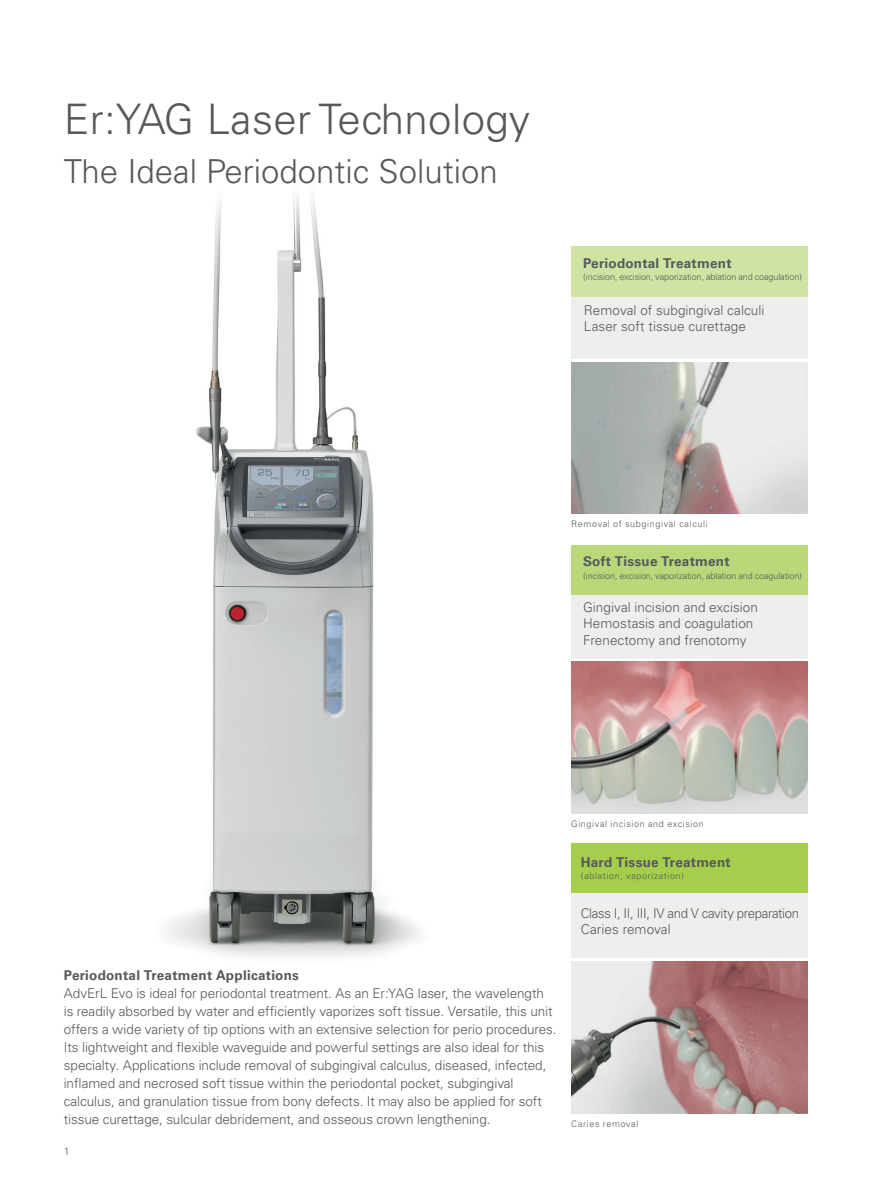
<style>
.page{position:relative;width:893px;height:1191px;background:#fff}
.page>*{position:absolute;margin:0;border:0;box-sizing:border-box;transform-origin:0 0}
.t1{font:300 42px "Univers";letter-spacing:.01em;color:#57585a}
.t2{font:300 33px "Univers";color:#57585a}
.t3{font:300 13.5px/18px "Univers";letter-spacing:-.005em;color:#57585a}
.t4{font:700 13.5px "Univers";letter-spacing:.02em;color:#57585a}
.t5{font:300 13.5px/16.2px "Univers";letter-spacing:-.025em;color:#57585a}
.t6{font:300 10.5px "Univers";color:#57585a}
.t7{font:300 9px "Univers";letter-spacing:-.005em;color:#57585a}
.t8{font:300 9px "Univers";letter-spacing:.07em;color:#57585a}
.t9{font:300 9px "Univers";letter-spacing:.065em;color:#57585a}
</style>
<div class="page">
<img style="left:167px;top:193px;width:253px;height:764px">
<div style="left:571px;top:843px;width:237px;height:50px;background:#a4ce4c"></div>
<div style="left:571px;top:893px;width:237px;height:65px;background:#eeeeef"></div>
<img style="left:571px;top:961px;width:237px;height:152px">
<div style="left:571px;top:247px;width:237px;height:50px;background:#cfe3a3"></div>
<div style="left:571px;top:297px;width:237px;height:61px;background:#eeeeef"></div>
<img style="left:571px;top:362px;width:237px;height:151px">
<div style="left:571px;top:545px;width:237px;height:50px;background:#bad879"></div>
<div style="left:571px;top:595px;width:237px;height:63px;background:#eeeeef"></div>
<img style="left:571px;top:662px;width:237px;height:151px">
<h1 class="t1" style="left:64px;top:94px;width:468px">Er:YAG Laser Technology</h1>
<h2 class="t2" style="left:64px;top:152px;width:436px">The Ideal Periodontic Solution</h2>
<p class="t4" style="left:583px;top:255px;width:150px">Periodontal Treatment</p>
<p class="t7" style="left:583px;top:272px;width:220px">(incision, excision, vaporization, ablation and coagulation)</p>
<p class="t3" style="left:584px;top:302px;width:182px;line-height:16.2px">Removal of subgingival calculi<br>Laser soft tissue curettage</p>
<p class="t8" style="left:571px;top:518px;width:138px">Removal of subgingival calculi</p>
<p class="t4" style="left:583px;top:553px;width:148px">Soft Tissue Treatment</p>
<p class="t7" style="left:583px;top:570px;width:220px">(incision, excision, vaporization, ablation and coagulation)</p>
<p class="t3" style="left:583px;top:599px;width:176px;line-height:16.2px">Gingival incision and excision<br>Hemostasis and coagulation<br>Frenectomy and frenotomy</p>
<p class="t4" style="left:64px;top:967px;width:237px">Periodontal Treatment Applications</p>
<p class="t3" style="left:64px;top:984px;width:494px">AdvErL Evo is ideal for periodontal treatment. As an Er:YAG laser, the wavelength is readily absorbed by water and efficiently vaporizes soft tissue. Versatile, this unit offers a wide variety of tip options with an extensive selection for perio procedures.<br>Its lightweight and flexible waveguide and powerful settings are also ideal for this specialty. Applications include removal of subgingival calculus, diseased, infected, inflamed and necrosed soft tissue within the periodontal pocket, subgingival calculus, and granulation tissue from bony defects. It may also be applied for soft tissue curettage, sulcular debridement, and osseous crown lengthening.</p>
<p class="t6" style="left:64px;top:1145px;width:7px">1</p>
<p class="t8" style="left:571px;top:818px;width:134px">Gingival incision and excision</p>
<p class="t4" style="left:581px;top:854px;width:152px">Hard Tissue Treatment</p>
<p class="t8" style="left:581px;top:870px;width:105px">(ablation, vaporization)</p>
<p class="t5" style="left:581px;top:905px;width:220px">Class I, II, III, IV and V cavity preparation<br>Caries removal</p>
<p class="t9" style="left:571px;top:1118px;width:69px">Caries removal</p>
</div>
